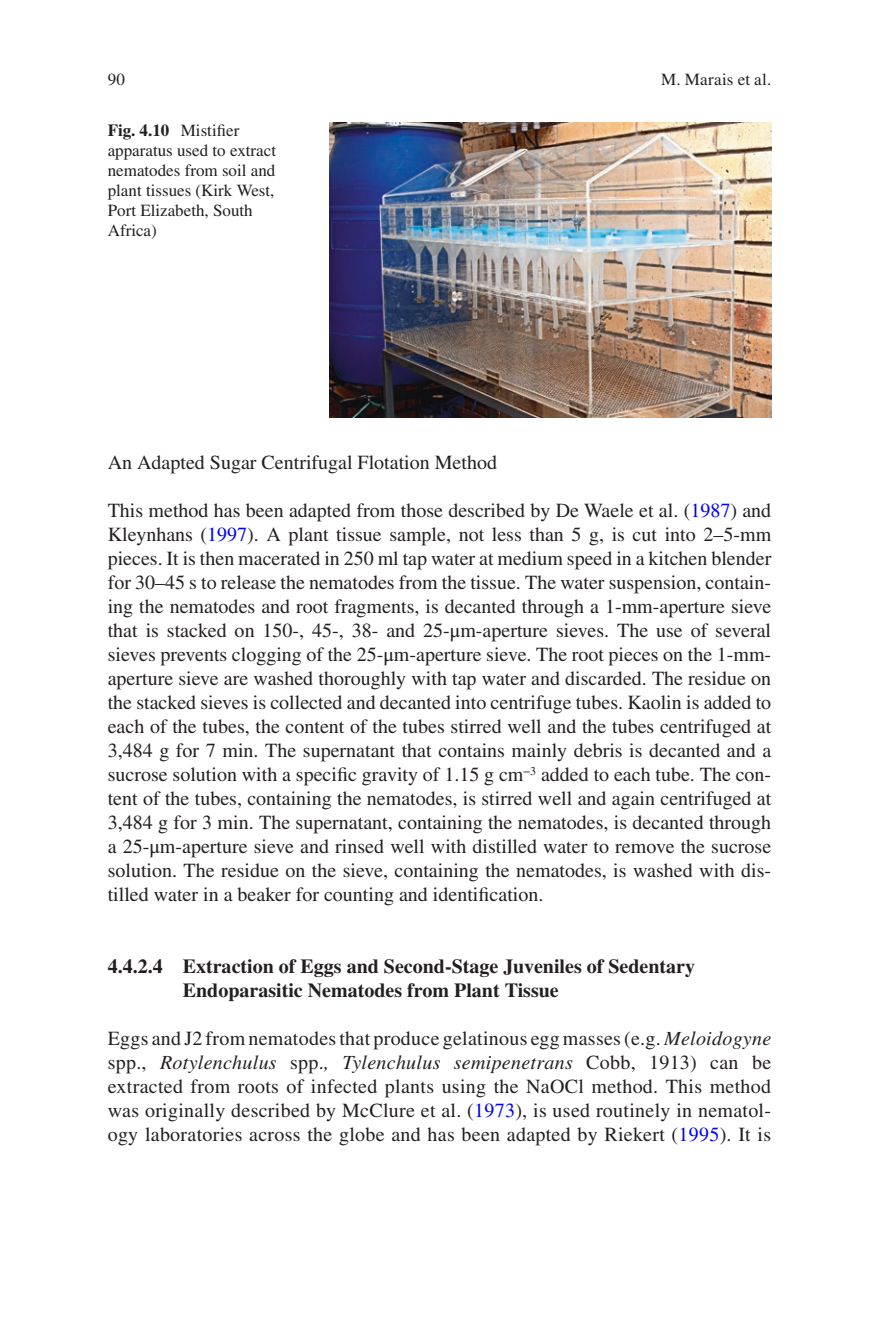
<style>
.page{position:relative;width:879px;height:1333px;background:#fff}
.page>*{position:absolute;margin:0;border:0;box-sizing:border-box;transform-origin:0 0}
.t1{font:20px/24px "Rbmkvv Times";letter-spacing:.015em;color:#231f20;text-align:justify}
.t2{font:700 20px/24px "Lgkbwm Times";color:#231f20}
.t3{font:italic 20px "Qrhlvg Times";letter-spacing:.015em;color:#231f20}
.t4{font:17px/20px "Rbmkvv Times";color:#231f20}
.t5{font:17px "Dbsrgy Times";letter-spacing:.01em;color:#231f20}
.s1{font-family:"Lgkbwm Times";font-weight:700}
.s2{color:#0000fa}
.s3{font-family:"Lqrkdm STIX General"}
.s4{font-family:"Qrhlvg Times";font-style:italic}
.s5{font-family:"Rbmkvv Times";font-style:normal}
</style>
<div class="page">
<img style="left:329px;top:122px;width:442px;height:295px">
<p class="t4" style="left:108px;top:69px;width:19px">90</p>
<p class="t4" style="left:108px;top:120px;width:170px"><span class="s1">Fig. 4.10</span> Mistifier apparatus used to extract nematodes from soil and plant tissues (Kirk West,<br>Port Elizabeth, South<br>Africa)</p>
<p class="t5" style="left:661px;top:70px;width:111px">M. Marais et al.</p>
<p class="t1" style="left:108px;top:450px;width:391px">An Adapted Sugar Centrifugal Flotation Method</p>
<p class="t1" style="left:108px;top:498px;width:665px">This method has been adapted from those described by De Waele et al. (<span class="s2">1987</span>) and Kleynhans (<span class="s2">1997</span>). A plant tissue sample, not less than 5 g, is cut into 2–5-mm pieces. It is then macerated in 250 ml tap water at medium speed in a kitchen blender for 30–45 s to release the nematodes from the tissue. The water suspension, contain&shy;ing the nematodes and root fragments, is decanted through a 1-mm-aperture sieve that is stacked on 150-, 45-, 38- and 25-<span class="s3">μ</span>m-aperture sieves. The use of several sieves prevents clogging of the 25-<span class="s3">μ</span>m-aperture sieve. The root pieces on the 1-mm&shy;aperture sieve are washed thoroughly with tap water and discarded. The residue on the stacked sieves is collected and decanted into centrifuge tubes. Kaolin is added to each of the tubes, the content of the tubes stirred well and the tubes centrifuged at 3,484 g for 7 min. The supernatant that contains mainly debris is decanted and a sucrose solution with a specific gravity of 1.15 g cm<sup>−3</sup> added to each tube. The con&shy;tent of the tubes, containing the nematodes, is stirred well and again centrifuged at 3,484 g for 3 min. The supernatant, containing the nematodes, is decanted through a 25-<span class="s3">μ</span>m-aperture sieve and rinsed well with distilled water to remove the sucrose solution. The residue on the sieve, containing the nematodes, is washed with dis&shy;tilled water in a beaker for counting and identification.</p>
<p class="t2" style="left:183px;top:954px;width:514px;text-indent:-75px">4.4.2.4 Extraction of Eggs and Second-Stage Juveniles of Sedentary<br>Endoparasitic Nematodes from Plant Tissue</p>
<p class="t1" style="left:108px;top:1026px;width:665px">Eggs and J2 from nematodes that produce gelatinous egg masses (e.g. <span class="s4">Meloidogyne</span></p>
<p class="t3" style="left:108px;top:1051px;width:665px"><span class="s5">spp.,</span> Rotylenchulus <span class="s5">spp.</span>, Tylenchulus semipenetrans <span class="s5">Cobb, 1913) can be</span></p>
<p class="t1" style="left:108px;top:1074px;width:665px">extracted from roots of infected plants using the NaOCl method. This method was originally described by McClure et al. (<span class="s2">1973</span>), is used routinely in nematol&shy;ogy laboratories across the globe and has been adapted by Riekert (<span class="s2">1995</span>). It is</p>
</div>
